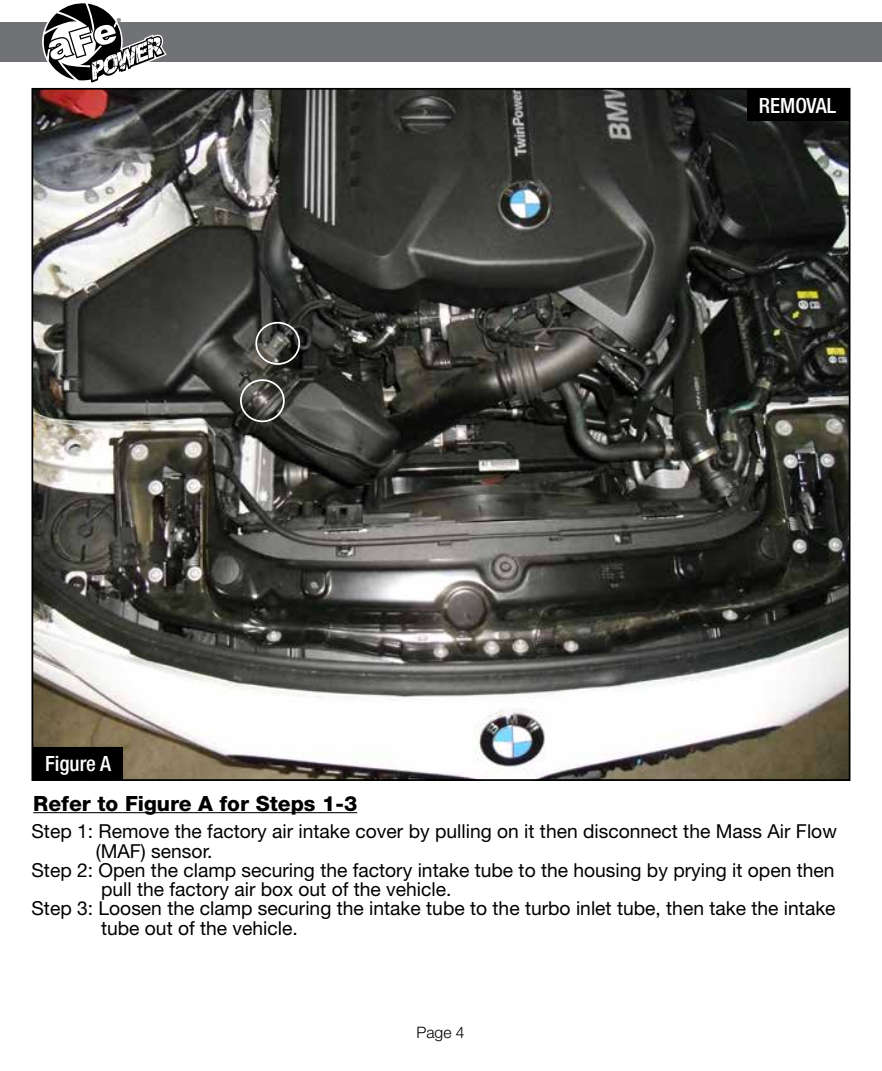
<style>
.page{position:relative;width:882px;height:1071px;background:#fff}
.page>*{position:absolute;margin:0;border:0;box-sizing:border-box;transform-origin:0 0}
.t1{font:800 21px "Helvetica Neue";color:#000}
.t2{font:500 condensed 21px "Helvetica Neue";color:#fff}
.t3{font:19.25px "Helvetica Neue";color:#000}
.t4{font:300 15.75px "Helvetica Neue";color:#000}
.t5{font:8.75px "Myriad";color:#000}
</style>
<div class="page">
<img style="left:35px;top:91px;width:812px;height:687px">
<div style="left:0;top:23px;width:882px;height:39px;background:#717275"></div>
<svg style="left:43px;top:3px;width:124px;height:80px"></svg>
<hr style="left:33px;top:812px;width:324px;height:1px;background:#000">
<div style="left:747px;top:88px;width:103px;height:33px;background:#000"></div>
<div style="left:255px;top:322px;width:45px;height:43px;border:2px solid #fff;border-radius:50%"></div>
<div style="left:240px;top:379px;width:45px;height:43px;border:2px solid #fff;border-radius:50%"></div>
<div style="left:33px;top:747px;width:90px;height:33px;background:#000"></div>
<p class="t5" style="left:117px;top:17px;width:6px">®</p>
<p class="t2" style="left:45px;top:751px;width:67px">Figure A</p>
<p class="t2" style="left:759px;top:93px;width:79px">REMOVAL</p>
<p class="t1" style="left:33px;top:791px;width:325px">Refer to Figure A for Steps 1-3</p>
<p class="t3" style="left:32px;top:820px;width:807px">Step 1: Remove the factory air intake cover by pulling on it then disconnect the Mass Air Flow</p>
<p class="t3" style="left:96px;top:839px;width:118px">(MAF) sensor.</p>
<p class="t3" style="left:32px;top:859px;width:805px">Step 2: Open the clamp securing the factory intake tube to the housing by prying it open then</p>
<p class="t3" style="left:101px;top:878px;width:352px">pull the factory air box out of the vehicle.</p>
<p class="t3" style="left:32px;top:897px;width:806px">Step 3: Loosen the clamp securing the intake tube to the turbo inlet tube, then take the intake</p>
<p class="t3" style="left:101px;top:916px;width:198px">tube out of the vehicle.</p>
<p class="t4" style="left:416px;top:1023px;width:50px">Page 4</p>
</div>
